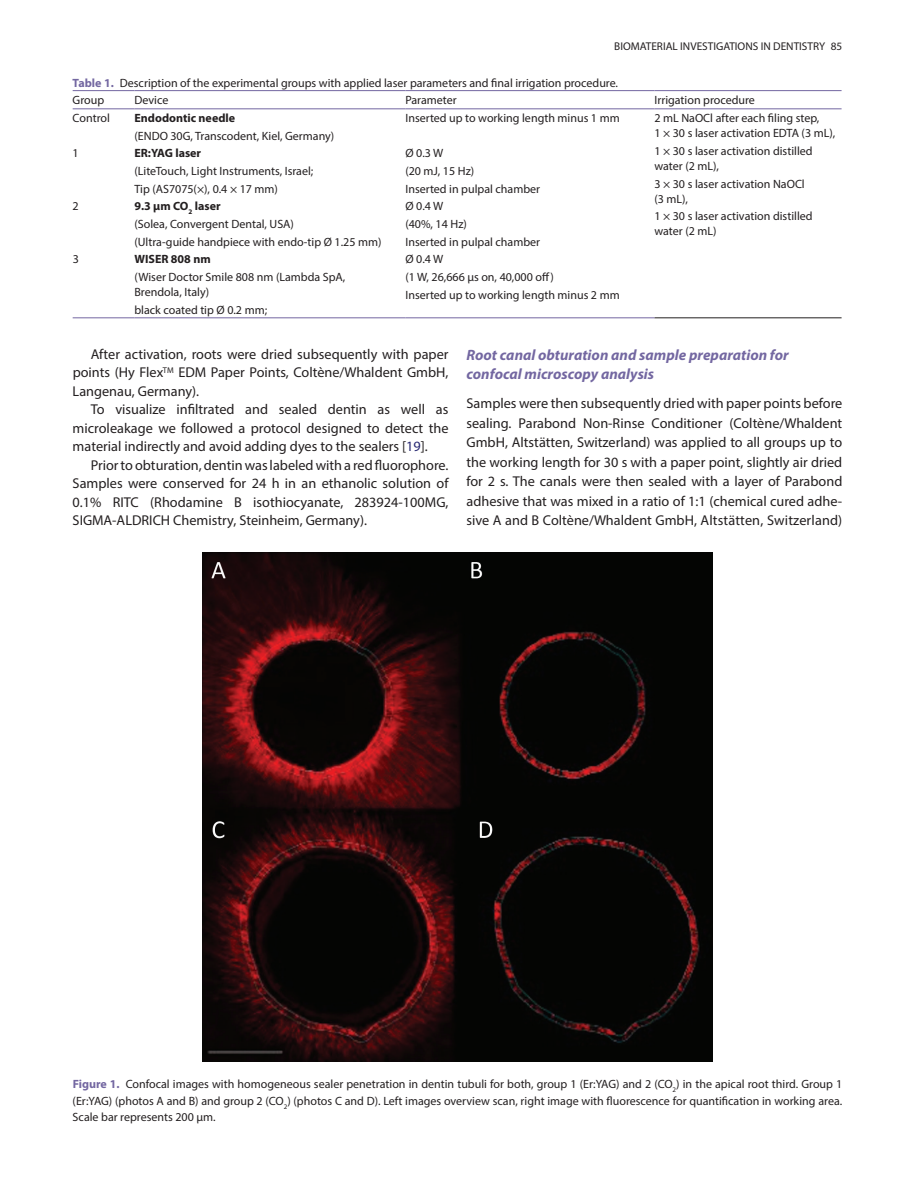
<style>
.page{position:relative;width:915px;height:1191px;background:#fff}
.page>*{position:absolute;margin:0;border:0;box-sizing:border-box;transform-origin:0 0}
.t1{font:italic 700 15px/18.6px "Myriad Pro";color:#7367a1}
.t2{font:14.25px/19.5px "Myriad Pro";color:#231f20;text-align:justify}
.t3{font:12px/17.7px "Myriad Pro";color:#231f20}
.t4{font:700 12px "Myriad Pro";color:#231f20}
.t5{font:11.25px "Myriad Pro";color:#231f20}
.s1{font-weight:700;color:#7367a1}
.s2{font-weight:700}
.s3{color:#272872}
</style>
<div class="page">
<svg style="left:73px;top:91px;width:768px;height:19px"></svg>
<hr style="left:73px;top:90px;width:61px;height:1px;background:#7367a1">
<hr style="left:134px;top:90px;width:271px;height:1px;background:#7367a1">
<hr style="left:405px;top:90px;width:249px;height:1px;background:#7367a1">
<hr style="left:654px;top:90px;width:187px;height:1px;background:#7367a1">
<hr style="left:73px;top:108px;width:61px;height:1px;background:#7367a1">
<hr style="left:134px;top:108px;width:271px;height:1px;background:#7367a1">
<hr style="left:405px;top:108px;width:249px;height:1px;background:#7367a1">
<hr style="left:654px;top:108px;width:187px;height:1px;background:#7367a1">
<hr style="left:654px;top:317px;width:187px;height:1px;background:#231f20">
<hr style="left:73px;top:317px;width:61px;height:1px;background:#7367a1">
<hr style="left:134px;top:317px;width:271px;height:1px;background:#7367a1">
<hr style="left:405px;top:317px;width:249px;height:1px;background:#7367a1">
<img style="left:202px;top:552px;width:510px;height:509px">
<p class="t5" style="left:614px;top:39px;width:229px">BIOMATERIAL INVESTIGATIONS IN DENTISTRY 85</p>
<p class="t3" style="left:73px;top:74px;width:546px;line-height:17px"><span class="s1">Table 1.</span> Description of the experimental groups with applied laser parameters and final irrigation procedure.<br>Group</p>
<p class="t3" style="left:134px;top:91px;width:35px">Device</p>
<p class="t3" style="left:405px;top:91px;width:53px">Parameter</p>
<p class="t3" style="left:654px;top:91px;width:102px">Irrigation procedure</p>
<p class="t3" style="left:405px;top:109px;width:216px">Inserted up to working length minus 1 mm</p>
<p class="t3" style="left:654px;top:110px;width:182px;line-height:15px">2 mL NaOCl after each filing step,<br>1 × 30 s laser activation EDTA (3 mL),</p>
<p class="t3" style="left:654px;top:143px;width:160px;line-height:15px">1 × 30 s laser activation distilled water (2 mL),</p>
<p class="t3" style="left:654px;top:176px;width:152px;line-height:15px">3 × 30 s laser activation NaOCl (3 mL),</p>
<p class="t3" style="left:654px;top:208px;width:160px;line-height:15px">1 × 30 s laser activation distilled water (2 mL)</p>
<p class="t3" style="left:73px;top:109px;width:39px">Control</p>
<p class="t4" style="left:134px;top:110px;width:102px">Endodontic needle</p>
<p class="t3" style="left:134px;top:127px;width:201px">(ENDO 30G, Transcodent, Kiel, Germany)</p>
<p class="t3" style="left:405px;top:144px;width:136px">Ø 0.3 W<br>(20 mJ, 15 Hz)<br>Inserted in pulpal chamber</p>
<p class="t3" style="left:73px;top:144px;width:8px">1</p>
<p class="t4" style="left:134px;top:145px;width:68px">ER:YAG laser</p>
<p class="t3" style="left:134px;top:162px;width:180px">(LiteTouch, Light Instruments, Israel;<br>Tip (AS7075(×), 0.4 × 17 mm)</p>
<p class="t3" style="left:73px;top:197px;width:8px">2</p>
<p class="t3" style="left:134px;top:197px;width:248px"><span class="s2">9.3 µm CO</span><sub>2</sub> <span class="s2">laser<br></span>(Solea, Convergent Dental, USA)<br>(Ultra-guide handpiece with endo-tip Ø 1.25 mm)</p>
<p class="t3" style="left:405px;top:197px;width:136px">Ø 0.4 W<br>(40%, 14 Hz)<br>Inserted in pulpal chamber</p>
<p class="t3" style="left:73px;top:250px;width:8px">3</p>
<p class="t4" style="left:134px;top:251px;width:78px">WISER 808 nm</p>
<p class="t3" style="left:134px;top:269px;width:212px;line-height:15px">(Wiser Doctor Smile 808 nm (Lambda SpA,<br>Brendola, Italy)</p>
<p class="t3" style="left:134px;top:300px;width:134px">black coated tip Ø 0.2 mm;</p>
<p class="t3" style="left:405px;top:250px;width:216px">Ø 0.4 W<br>(1 W, 26,666 µs on, 40,000 off)<br>Inserted up to working length minus 2 mm</p>
<p class="t2" style="left:73px;top:345px;width:377px;line-height:18.5px;text-indent:18px">After activation, roots were dried subsequently with paper points (Hy Flex<sup>TM</sup> EDM Paper Points, Coltène/Whaldent GmbH, Langenau, Germany).</p>
<p class="t2" style="left:73px;top:400px;width:377px;line-height:18.5px;text-indent:18px">To visualize infiltrated and sealed dentin as well as microleakage we followed a protocol designed to detect the material indirectly and avoid adding dyes to the sealers [<span class="s3">19</span>].</p>
<p class="t2" style="left:73px;top:455px;width:377px;line-height:18.6px;text-indent:18px">Prior to obturation, dentin was labeled with a red fluorophore.<br>Samples were conserved for 24 h in an ethanolic solution of 0.1% RITC (Rhodamine B isothiocyanate, 283924-100MG, SIGMA-ALDRICH Chemistry, Steinheim, Germany).</p>
<p class="t1" style="left:466px;top:345px;width:324px">Root canal obturation and sample preparation for confocal microscopy analysis</p>
<p class="t2" style="left:466px;top:393px;width:377px">Samples were then subsequently dried with paper points before sealing. Parabond Non-Rinse Conditioner (Coltène/Whaldent GmbH, Altstätten, Switzerland) was applied to all groups up to the working length for 30 s with a paper point, slightly air dried for 2 s. The canals were then sealed with a layer of Parabond adhesive that was mixed in a ratio of 1:1 (chemical cured adhe&shy;sive A and B Coltène/Whaldent GmbH, Altstätten, Switzerland)</p>
<p class="t3" style="left:73px;top:1075px;width:771px;line-height:16.5px;text-align:justify"><span class="s1">Figure 1.</span> Confocal images with homogeneous sealer penetration in dentin tubuli for both, group 1 (Er:YAG) and 2 (CO<sub>2</sub>) in the apical root third. Group 1 (Er:YAG) (photos A and B) and group 2 (CO<sub>2</sub>) (photos C and D). Left images overview scan, right image with fluorescence for quantification in working area.<br>Scale bar represents 200 µm.</p>
</div>
